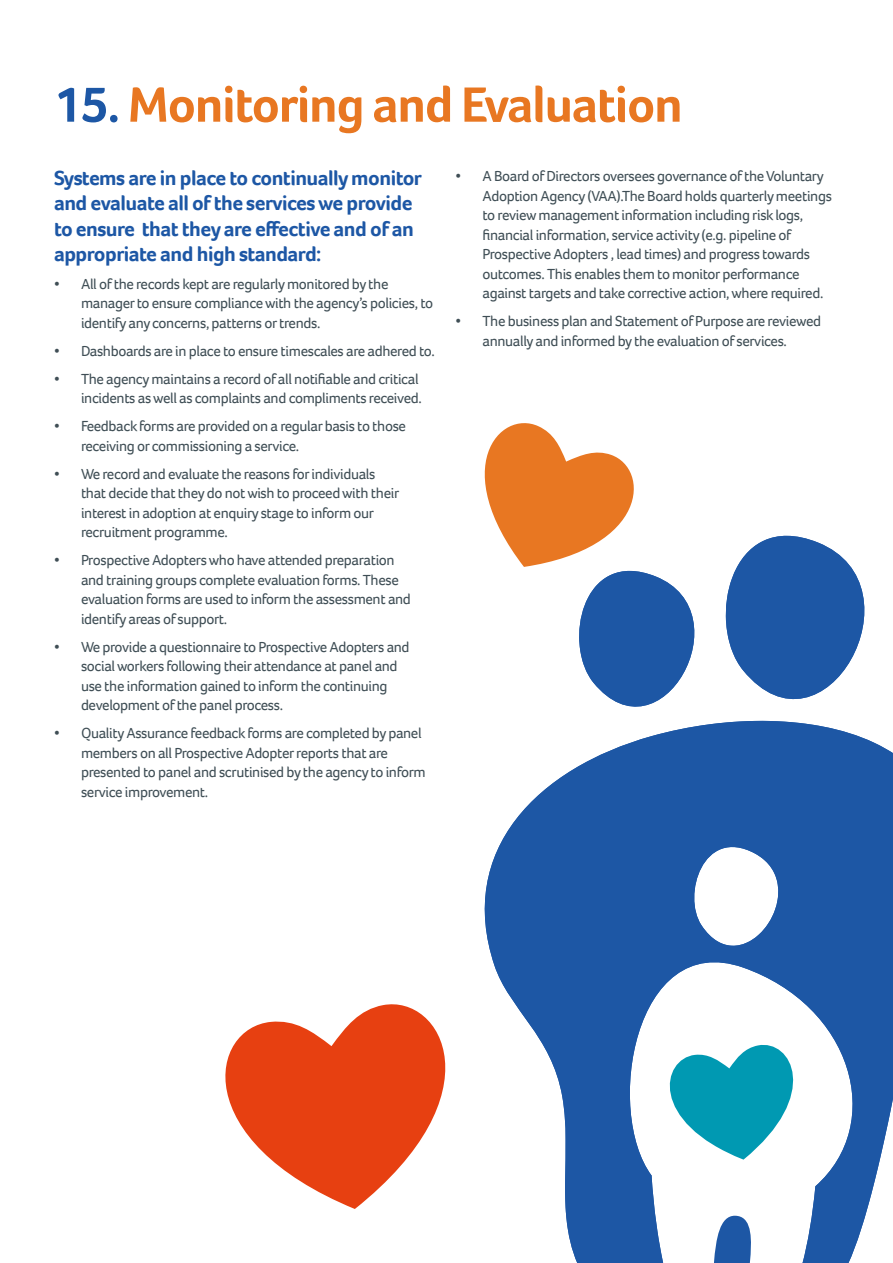
<style>
.page{position:relative;width:893px;height:1263px;background:#fff}
.page>*{position:absolute;margin:0;border:0;box-sizing:border-box;transform-origin:0 0}
.t1{font:700 51px "Foco";letter-spacing:-.025em;color:#e87722}
.t2{font:700 21px/25.2px "Foco";letter-spacing:-.025em;color:#1d57a5}
.t3{font:15px/19.5px "Foco";letter-spacing:-.025em;color:#3f4e55}
.s1{color:#1d57a5}
</style>
<div class="page">
<svg style="left:484px;top:769px;width:409px;height:494px;fill:#1d57a5"></svg>
<svg style="left:225px;top:994px;width:274px;height:215px;fill:#e74011"></svg>
<svg style="left:484px;top:423px;width:409px;height:346px"></svg>
<h1 class="t1" style="left:54px;top:71px;width:630px"><span class="s1">15.</span> Monitoring and Evaluation</h1>
<h2 class="t2" style="left:54px;top:165px;width:369px">Systems are in place to continually monitor and evaluate all of the services we provide to ensure that they are effective and of an appropriate and high standard:</h2>
<p class="t3" style="left:81px;top:274px;width:354px;text-indent:-27px">• All of the records kept are regularly monitored by the manager to ensure compliance with the agency’s policies, to identify any concerns, patterns or trends.</p>
<p class="t3" style="left:54px;top:341px;width:382px">• Dashboards are in place to ensure timescales are adhered to.</p>
<p class="t3" style="left:54px;top:369px;width:369px;text-align:right">• The agency maintains a record of all notifiable and critical incidents as well as complaints and compliments received.</p>
<p class="t3" style="left:81px;top:416px;width:327px;text-indent:-27px">• Feedback forms are provided on a regular basis to those receiving or commissioning a service.</p>
<p class="t3" style="left:81px;top:464px;width:320px;text-indent:-27px">• We record and evaluate the reasons for individuals that decide that they do not wish to proceed with their interest in adoption at enquiry stage to inform our recruitment programme.</p>
<p class="t3" style="left:81px;top:550px;width:331px;text-indent:-27px">• Prospective Adopters who have attended preparation and training groups complete evaluation forms. These evaluation forms are used to inform the assessment and identify areas of support.</p>
<p class="t3" style="left:81px;top:637px;width:330px;text-indent:-27px">• We provide a questionnaire to Prospective Adopters and social workers following their attendance at panel and use the information gained to inform the continuing development of the panel process.</p>
<p class="t3" style="left:81px;top:723px;width:346px;text-indent:-27px">• Quality Assurance feedback forms are completed by panel members on all Prospective Adopter reports that are presented to panel and scrutinised by the agency to inform service improvement.</p>
<p class="t3" style="left:482px;top:166px;width:351px;text-indent:-27px">• A Board of Directors oversees governance of the Voluntary Adoption Agency (VAA).The Board holds quarterly meetings to review management information including risk logs, financial information, service activity (e.g. pipeline of Prospective Adopters , lead times) and progress towards outcomes. This enables them to monitor performance against targets and take corrective action, where required.</p>
<p class="t3" style="left:455px;top:311px;width:367px;text-align:center">• The business plan and Statement of Purpose are reviewed annually and informed by the evaluation of services.</p>
</div>
